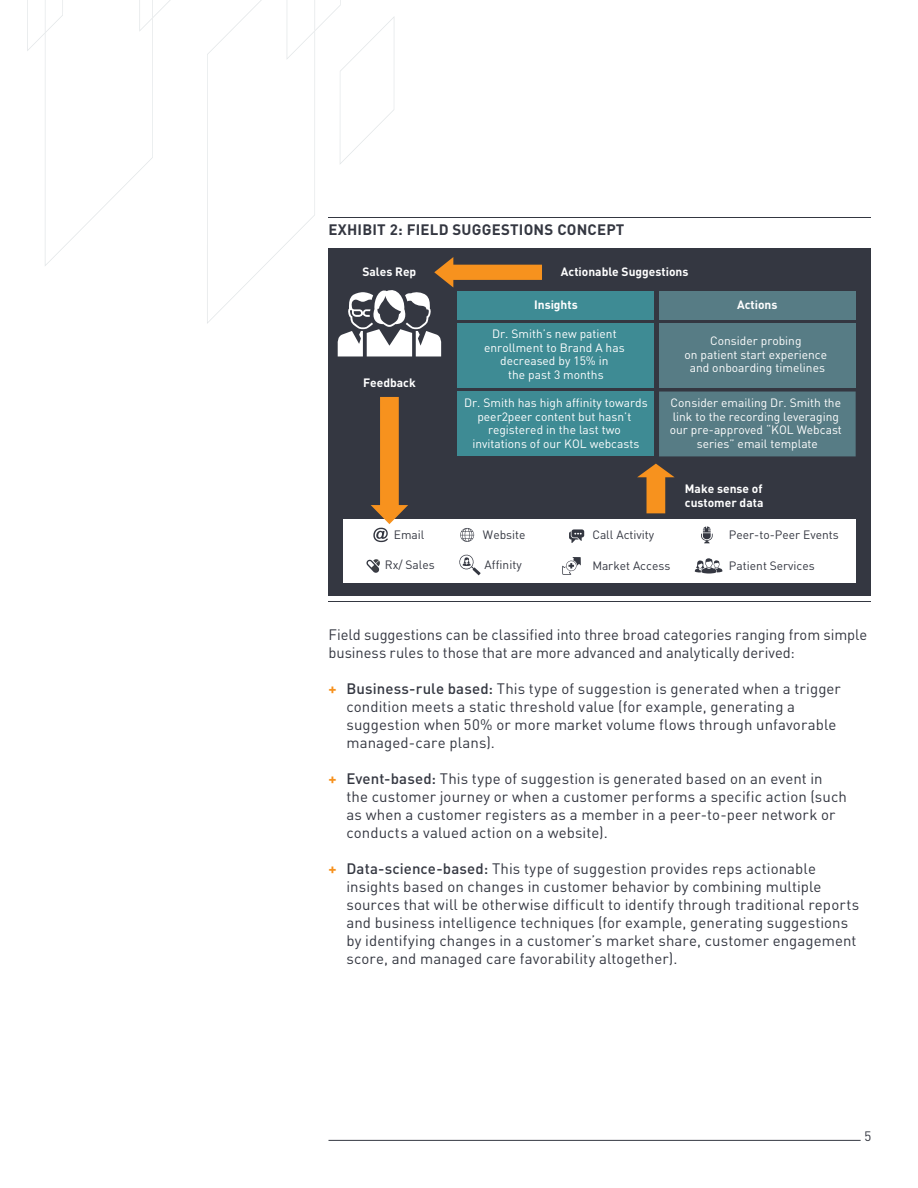
<style>
.page{position:relative;width:918px;height:1188px;background:#fff}
.page>*{position:absolute;margin:0;border:0;box-sizing:border-box;transform-origin:0 0}
.t1{font:15px/18px "DIN Pro";letter-spacing:.005em;color:#343741}
.t2{font:700 15px "DIN Pro";letter-spacing:.015em;color:#343741}
.t3{font:13.5px "DIN Pro";color:#343741}
.t4{font:12px/13.5px "DIN Pro";color:#fff;text-align:center}
.t5{font:12px "DIN Pro";color:#343741}
.t6{font:700 12px/14.4px "DIN Pro";color:#fff}
.s1{font-weight:700;color:#f7921e}
.s2{font-weight:500}
</style>
<div class="page">
<hr style="left:328px;top:1140px;width:533px;height:1px;background:#343741">
<div style="left:328px;top:248px;width:543px;height:347px;background:#343741"></div>
<div style="left:344px;top:519px;width:512px;height:64px;background:#fff"></div>
<hr style="left:328px;top:217px;width:543px;height:1px;background:#343741">
<svg style="left:637px;top:464px;width:38px;height:49px"></svg>
<div style="left:457px;top:323px;width:197px;height:65px;background:#3e8b94"></div>
<div style="left:457px;top:392px;width:197px;height:64px;background:#3e8b94"></div>
<div style="left:659px;top:323px;width:197px;height:65px;background:#577c85"></div>
<div style="left:659px;top:392px;width:197px;height:64px;background:#577c85"></div>
<div style="left:457px;top:291px;width:197px;height:29px;background:#3e8b94"></div>
<div style="left:659px;top:291px;width:197px;height:29px;background:#577c85"></div>
<hr style="left:328px;top:601px;width:543px;height:1px;background:#343741">
<svg style="left:371px;top:397px;width:37px;height:145px"></svg>
<svg style="left:569px;top:529px;width:15px;height:14px"></svg>
<svg style="left:701px;top:526px;width:12px;height:17px"></svg>
<svg style="left:562px;top:557px;width:19px;height:18px"></svg>
<svg style="left:695px;top:558px;width:27px;height:16px"></svg>
<svg style="left:459px;top:554px;width:22px;height:21px"></svg>
<svg style="left:460px;top:528px;width:14px;height:14px"></svg>
<svg style="left:366px;top:559px;width:14px;height:14px"></svg>
<svg style="left:27px;top:0;width:144px;height:266px"></svg>
<svg style="left:207px;top:0;width:335px;height:356px"></svg>
<p class="t2" style="left:328px;top:217px;width:297px">EXHIBIT 2: FIELD SUGGESTIONS CONCEPT</p>
<p class="t6" style="left:362px;top:264px;width:55px">Sales Rep</p>
<p class="t6" style="left:561px;top:264px;width:129px">Actionable Suggestions</p>
<p class="t6" style="left:363px;top:374px;width:54px">Feedback</p>
<p class="t6" style="left:534px;top:296px;width:45px">Insights</p>
<p class="t4" style="left:484px;top:326px;width:142px">Dr. Smith’s new patient enrollment to Brand A has decreased by 15% in<br>the past 3 months</p>
<p class="t4" style="left:464px;top:395px;width:185px">Dr. Smith has high affinity towards peer2peer content but hasn’t registered in the last two invitations of our KOL webcasts</p>
<p class="t6" style="left:737px;top:296px;width:42px">Actions</p>
<p class="t4" style="left:685px;top:333px;width:144px">Consider probing<br>on patient start experience and onboarding timelines</p>
<p class="t4" style="left:670px;top:395px;width:174px">Consider emailing Dr. Smith the link to the recording leveraging our pre-approved “KOL Webcast series” email template</p>
<p class="t6" style="left:685px;top:480px;width:80px">Make sense of customer data</p>
<p class="t5" style="left:394px;top:525px;width:32px">Email</p>
<p class="t5" style="left:592px;top:525px;width:63px">Call Activity</p>
<p class="t5" style="left:729px;top:525px;width:111px">Peer-to-Peer Events</p>
<p class="t5" style="left:485px;top:555px;width:39px">Affinity</p>
<p class="t5" style="left:592px;top:556px;width:79px">Market Access</p>
<p class="t5" style="left:729px;top:556px;width:87px">Patient Services</p>
<p class="t5" style="left:483px;top:525px;width:44px">Website</p>
<p class="t5" style="left:385px;top:555px;width:51px">Rx/ Sales</p>
<p class="t1" style="left:328px;top:624px;width:540px">Field suggestions can be classified into three broad categories ranging from simple business rules to those that are more advanced and analytically derived:</p>
<p class="t1" style="left:346px;top:678px;width:496px;text-indent:-18px"><span class="s1">+</span> <span class="s2">Business-rule based:</span> This type of suggestion is generated when a trigger condition meets a static threshold value (for example, generating a suggestion when 50% or more market volume flows through unfavorable managed-care plans).</p>
<p class="t1" style="left:346px;top:768px;width:502px;text-indent:-18px"><span class="s1">+</span> <span class="s2">Event-based:</span> This type of suggestion is generated based on an event in the customer journey or when a customer performs a specific action (such as when a customer registers as a member in a peer-to-peer network or conducts a valued action on a website).</p>
<p class="t1" style="left:346px;top:858px;width:514px;text-indent:-18px"><span class="s1">+</span> <span class="s2">Data-science-based:</span> This type of suggestion provides reps actionable insights based on changes in customer behavior by combining multiple sources that will be otherwise difficult to identify through traditional reports and business intelligence techniques (for example, generating suggestions by identifying changes in a customer’s market share, customer engagement score, and managed care favorability altogether).</p>
<p class="t3" style="left:865px;top:1125px;width:8px">5</p>
</div>
